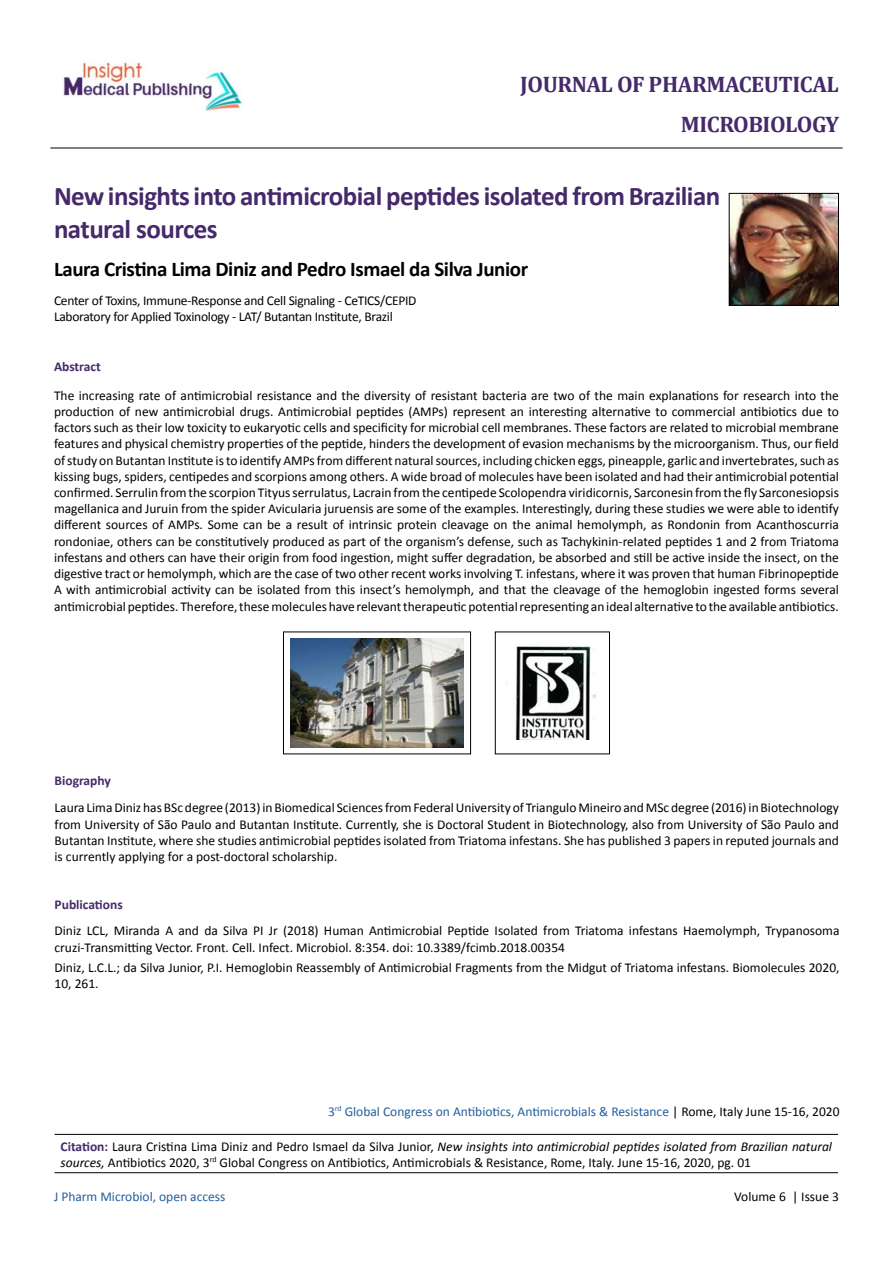
<style>
.page{position:relative;width:893px;height:1263px;background:#fff}
.page>*{position:absolute;margin:0;border:0;box-sizing:border-box;transform-origin:0 0}
.t1{font:700 27px/32.4px "Calibri";letter-spacing:-.02em;color:#46296b}
.t2{font:700 22.5px/39.8px "Cambria";letter-spacing:-.02em;color:#46296b;text-align:right}
.t3{font:700 21px "Calibri";letter-spacing:-.02em;color:#000}
.t4{font:13.5px/16.2px "Calibri";color:#000}
.t5{font:13.5px/16.2px "Calibri";letter-spacing:-.02em;color:#000}
.t6{font:13.5px "Calibri";color:#215e9e}
.t7{font:700 13.5px "Calibri";color:#46296b}
.s1{color:#000}
.s2{font-weight:700;color:#46296b}
.s3{font-style:italic}
</style>
<div class="page">
<hr style="left:50px;top:148px;width:793px;height:1px;background:#000">
<img style="left:63px;top:62px;width:179px;height:49px">
<div style="left:283px;top:632px;width:188px;height:122px;border:1px solid #000"></div>
<img style="left:290px;top:639px;width:174px;height:108px">
<div style="left:495px;top:632px;width:115px;height:122px;border:1px solid #000"></div>
<img style="left:515px;top:646px;width:81px;height:93px">
<hr style="left:55px;top:1134px;width:783px;height:1px;background:#000">
<hr style="left:55px;top:1172px;width:783px;height:1px;background:#000">
<img style="left:731px;top:195px;width:106px;height:109px">
<div style="left:729px;top:193px;width:110px;height:113px;border:1px solid #000"></div>
<h2 class="t2" style="left:520px;top:64px;width:320px">JOURNAL OF PHARMACEUTICAL<br>MICROBIOLOGY</h2>
<h1 class="t1" style="left:54px;top:180px;width:668px">New insights into antimicrobial peptides isolated from Brazilian natural sources</h1>
<h3 class="t3" style="left:54px;top:255px;width:476px">Laura Cristina Lima Diniz and Pedro Ismael da Silva Junior</h3>
<p class="t5" style="left:54px;top:292px;width:364px">Center of Toxins, Immune-Response and Cell Signaling - CeTICS/CEPID<br>Laboratory for Applied Toxinology - LAT/ Butantan Institute, Brazil</p>
<p class="t7" style="left:54px;top:358px;width:48px">Abstract</p>
<p class="t4" style="left:54px;top:387px;width:786px;text-align:justify">The increasing rate of antimicrobial resistance and the diversity of resistant bacteria are two of the main explanations for research into the production of new antimicrobial drugs. Antimicrobial peptides (AMPs) represent an interesting alternative to commercial antibiotics due to factors such as their low toxicity to eukaryotic cells and specificity for microbial cell membranes. These factors are related to microbial membrane features and physical chemistry properties of the peptide, hinders the development of evasion mechanisms by the microorganism. Thus, our field of study on Butantan Institute is to identify AMPs from different natural sources, including chicken eggs, pineapple, garlic and invertebrates, such as kissing bugs, spiders, centipedes and scorpions among others. A wide broad of molecules have been isolated and had their antimicrobial potential confirmed. Serrulin from the scorpion Tityus serrulatus, Lacrain from the centipede Scolopendra viridicornis, Sarconesin from the fly Sarconesiopsis magellanica and Juruin from the spider Avicularia juruensis are some of the examples. Interestingly, during these studies we were able to identify different sources of AMPs. Some can be a result of intrinsic protein cleavage on the animal hemolymph, as Rondonin from Acanthoscurria rondoniae, others can be constitutively produced as part of the organism’s defense, such as Tachykinin-related peptides 1 and 2 from Triatoma infestans and others can have their origin from food ingestion, might suffer degradation, be absorbed and still be active inside the insect, on the digestive tract or hemolymph, which are the case of two other recent works involving T. infestans, where it was proven that human Fibrinopeptide A with antimicrobial activity can be isolated from this insect’s hemolymph, and that the cleavage of the hemoglobin ingested forms several antimicrobial peptides. Therefore, these molecules have relevant therapeutic potential representing an ideal alternative to the available antibiotics.</p>
<p class="t7" style="left:55px;top:772px;width:58px">Biography</p>
<p class="t4" style="left:55px;top:800px;width:786px;text-align:justify">Laura Lima Diniz has BSc degree (2013) in Biomedical Sciences from Federal University of Triangulo Mineiro and MSc degree (2016) in Biotechnology from University of São Paulo and Butantan Institute. Currently, she is Doctoral Student in Biotechnology, also from University of São Paulo and Butantan Institute, where she studies antimicrobial peptides isolated from Triatoma infestans. She has published 3 papers in reputed journals and is currently applying for a post-doctoral scholarship.</p>
<p class="t7" style="left:55px;top:895px;width:70px">Publications</p>
<p class="t4" style="left:55px;top:923px;width:786px">Diniz LCL, Miranda A and da Silva PI Jr (2018) Human Antimicrobial Peptide Isolated from Triatoma infestans Haemolymph, Trypanosoma cruzi-Transmitting Vector. Front. Cell. Infect. Microbiol. 8:354. doi: 10.3389/fcimb.2018.00354</p>
<p class="t4" style="left:55px;top:959px;width:786px">Diniz, L.C.L.; da Silva Junior, P.I. Hemoglobin Reassembly of Antimicrobial Fragments from the Midgut of Triatoma infestans. Biomolecules 2020,<br>10, 261.</p>
<p class="t6" style="left:328px;top:1102px;width:513px">3<sup>rd</sup> Global Congress on Antibiotics, Antimicrobials &amp; Resistance <span class="s1">| Rome, Italy June 15-16, 2020</span></p>
<p class="t4" style="left:61px;top:1138px;width:773px"><span class="s2">Citation:</span> Laura Cristina Lima Diniz and Pedro Ismael da Silva Junior, <span class="s3">New insights into antimicrobial peptides isolated from Brazilian natural sources,</span> Antibiotics 2020, 3<sup>rd</sup> Global Congress on Antibiotics, Antimicrobials &amp; Resistance, Rome, Italy. June 15-16, 2020, pg. 01</p>
<p class="t6" style="left:54px;top:1188px;width:173px">J Pharm Microbiol, open access</p>
<p class="t4" style="left:734px;top:1188px;width:106px">Volume 6 | Issue 3</p>
</div>
